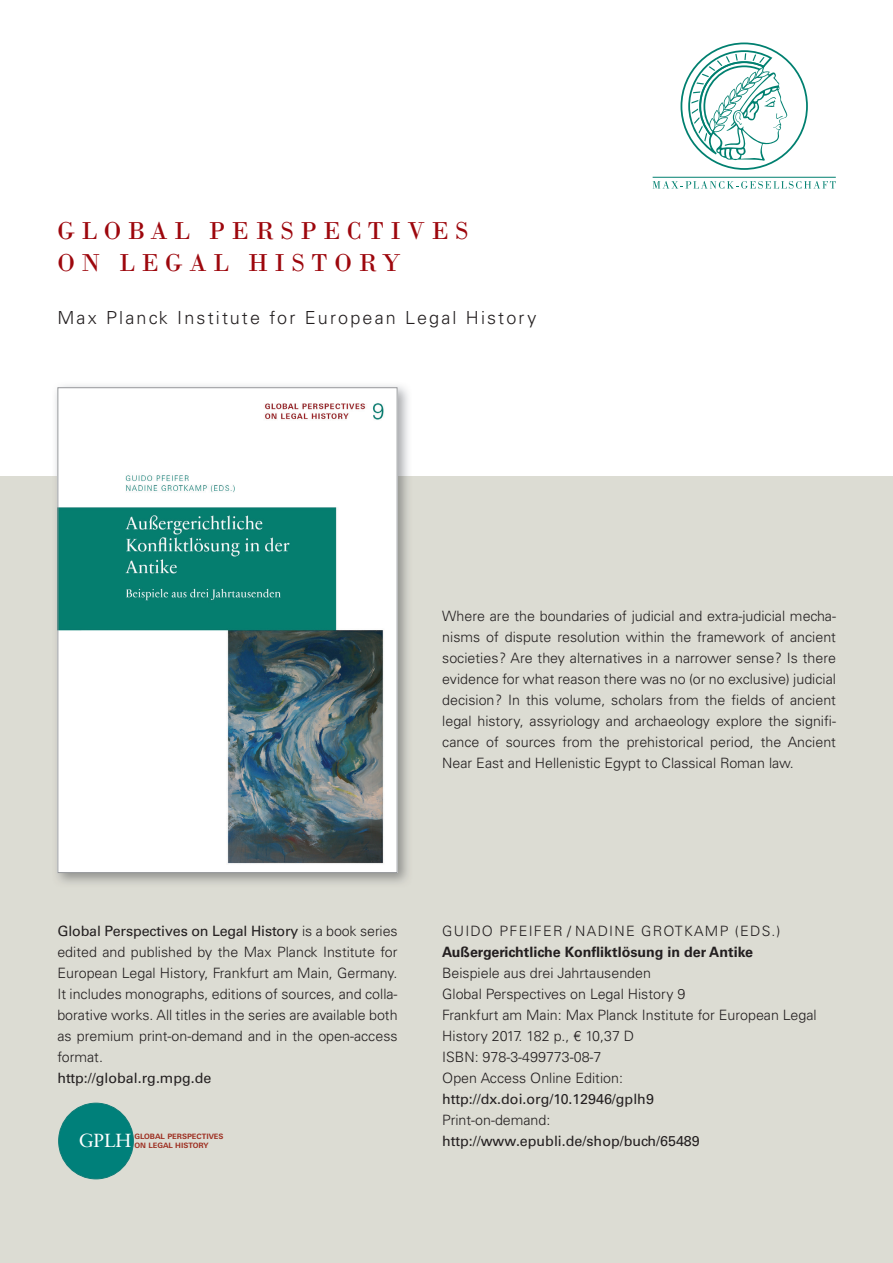
<style>
.page{position:relative;width:893px;height:1263px;background:#fff}
.page>*{position:absolute;margin:0;border:0;box-sizing:border-box;transform-origin:0 0}
.t1{font:25.8px/32.2px "Bodoni";letter-spacing:.26em;color:#9d070d;scale:.96 1}
.t2{font:18.9px "Sabon Roman SC";color:#fff}
.t3{font:300 18px "Univers";letter-spacing:.12em;color:#231f20}
.t4{font:300 14.25px/21px "Univers";color:#231f20;text-align:justify}
.t5{font:14.25px "Univers";color:#231f20}
.t6{font:700 14.25px "Univers";color:#231f20}
.t7{font:300 14.25px "Univers";letter-spacing:.09em;color:#231f20}
.t8{font:700 7.35px/8.9px "Univers Next W1 G";color:#9d2e20}
.s1{font-weight:400}
</style>
<div class="page">
<svg style="left:680px;top:43px;width:128px;height:127px"></svg>
<svg style="left:653px;top:181px;width:183px;height:8px"></svg>
<hr style="left:653px;top:177px;width:183px;height:1px;background:#008070">
<div style="left:0;top:476px;width:893px;height:787px;background:#dcdcd3"></div>
<img style="left:59px;top:402px;width:337px;height:469px">
<div style="left:59px;top:1103px;width:74px;height:76px;background:#00807a;border-radius:50%"></div>
<div style="left:59px;top:1103px;width:74px;height:76px;border:1px solid #0f7c77;border-radius:50%"></div>
<h1 class="t1" style="left:57px;top:215px;width:430px">GLOBAL PERSPECTIVES<br>ON LEGAL HISTORY</h1>
<p class="t3" style="left:57px;top:307px;width:481px">Max Planck Institute for European Legal History</p>
<p class="t4" style="left:442px;top:605px;width:395px">Where are the boundaries of judicial and extra-judicial mecha&shy;nisms of dispute resolution within the framework of ancient societies ? Are they alternatives in a narrower sense ? Is there evidence for what reason there was no (or no exclusive) judicial decision ? In this volume, scholars from the fields of ancient legal history, assyriology and archaeology explore the signifi&shy;cance of sources from the prehistorical period, the Ancient Near East and Hellenistic Egypt to Classical Roman law.</p>
<p class="t4" style="left:57px;top:921px;width:342px"><span class="s1">Global Perspectives on Legal History</span> is a book series edited and published by the Max Planck Institute for European Legal History, Frankfurt am Main, Germany.<br>It includes monographs, editions of sources, and colla&shy;borative works. All titles in the series are available both as premium print-on-demand and in the open-access format.</p>
<p class="t5" style="left:57px;top:1070px;width:156px">http://global.rg.mpg.de</p>
<h2 class="t2" style="left:79px;top:1129px;width:54px">GPLH</h2>
<p class="t8" style="left:134px;top:1132px;width:91px">GLOBAL PERSPECTIVES<br>ON LEGAL HISTORY</p>
<p class="t7" style="left:442px;top:922px;width:340px">GUIDO PFEIFER / NADINE GROTKAMP (EDS.)</p>
<p class="t6" style="left:442px;top:944px;width:312px">Außergerichtliche Konfliktlösung in der Antike</p>
<p class="t4" style="left:442px;top:962px;width:376px;text-align:left">Beispiele aus drei Jahrtausenden<br>Global Perspectives on Legal History 9<br>Frankfurt am Main: Max Planck Institute for European Legal History 2017. 182 p., € 10,37 D<br>ISBN: 978-3-499773-08-7<br>Open Access Online Edition:</p>
<p class="t5" style="left:442px;top:1091px;width:213px">http://dx.doi.org/10.12946/gplh9</p>
<p class="t4" style="left:442px;top:1110px;width:110px">Print-on-demand:</p>
<p class="t5" style="left:442px;top:1133px;width:259px">http://www.epubli.de/shop/buch/65489</p>
</div>
